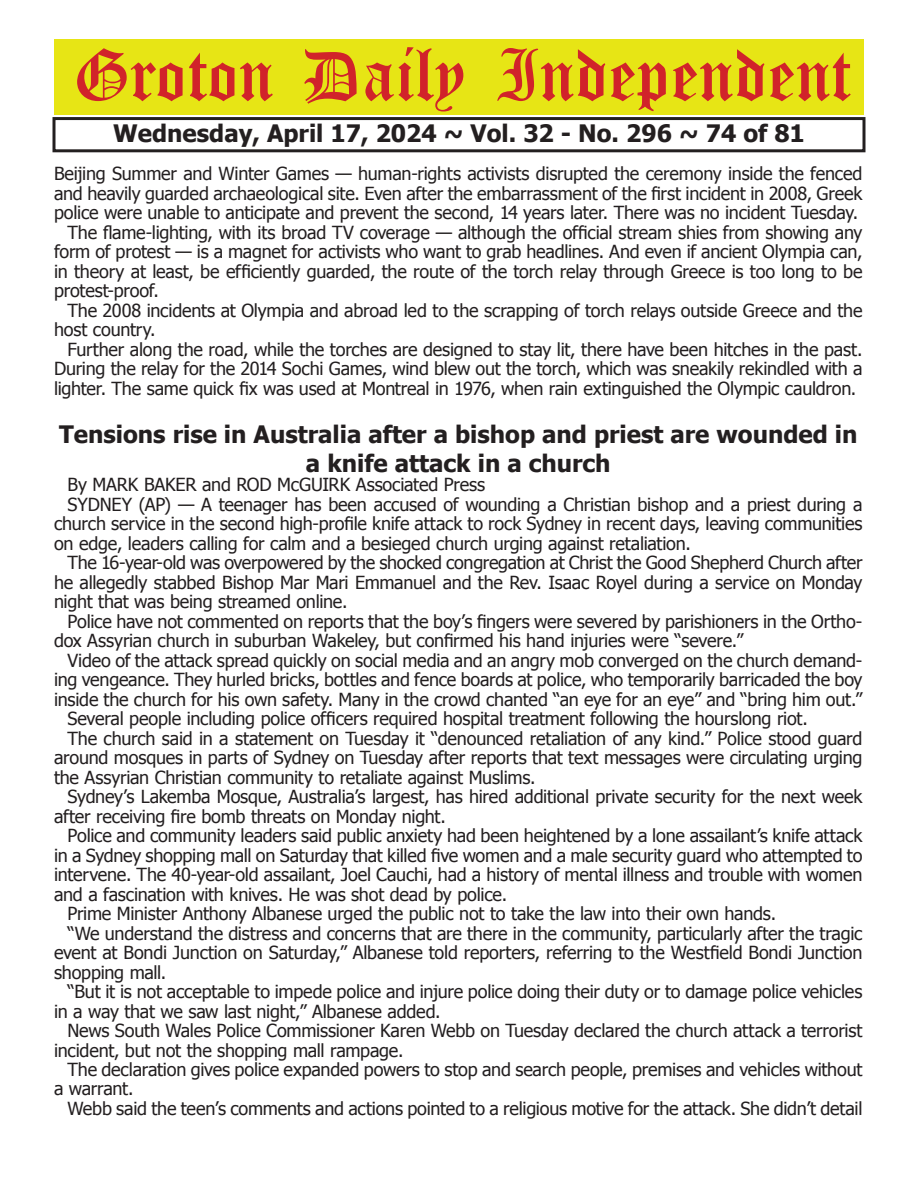
<style>
.page{position:relative;width:918px;height:1188px;background:#fff}
.page>*{position:absolute;margin:0;border:0;box-sizing:border-box;transform-origin:0 0}
.t1{font:54px "Old English Five";color:#d1232a}
.t2{font:700 24px/28.8px "Tahoma";color:#231f20;text-align:center}
.t3{font:18px "Tahoma";letter-spacing:-.015em;color:#231f20}
</style>
<div class="page">
<div style="left:52px;top:117px;width:814px;height:35px;border:3px solid #231f20"></div>
<div style="left:54px;top:40px;width:810px;height:75px;background:#e7e515"></div>
<h1 class="t1" style="left:73px;top:50px;width:779px">Groton Daily Independent</h1>
<h2 class="t2" style="left:113px;top:117px;width:693px">Wednesday, April 17, 2024 ~ Vol. 32 - No. 296 ~ 74 of 81</h2>
<p class="t3" style="left:54px;top:161px;width:810px">Beijing Summer and Winter Games — human-rights activists disrupted the ceremony inside the fenced</p>
<p class="t3" style="left:54px;top:181px;width:810px">and heavily guarded archaeological site. Even after the embarrassment of the first incident in 2008, Greek</p>
<p class="t3" style="left:54px;top:200px;width:806px">police were unable to anticipate and prevent the second, 14 years later. There was no incident Tuesday.</p>
<p class="t3" style="left:68px;top:220px;width:797px">The flame-lighting, with its broad TV coverage — although the official stream shies from showing any</p>
<p class="t3" style="left:54px;top:239px;width:810px">form of protest — is a magnet for activists who want to grab headlines. And even if ancient Olympia can,</p>
<p class="t3" style="left:54px;top:259px;width:810px">in theory at least, be efficiently guarded, the route of the torch relay through Greece is too long to be</p>
<p class="t3" style="left:54px;top:278px;width:106px">protest-proof.</p>
<p class="t3" style="left:68px;top:298px;width:796px">The 2008 incidents at Olympia and abroad led to the scrapping of torch relays outside Greece and the</p>
<p class="t3" style="left:54px;top:317px;width:103px">host country.</p>
<p class="t3" style="left:68px;top:337px;width:796px">Further along the road, while the torches are designed to stay lit, there have been hitches in the past.</p>
<p class="t3" style="left:54px;top:356px;width:810px">During the relay for the 2014 Sochi Games, wind blew out the torch, which was sneakily rekindled with a</p>
<p class="t3" style="left:54px;top:376px;width:804px">lighter. The same quick fix was used at Montreal in 1976, when rain extinguished the Olympic cauldron.</p>
<h2 class="t2" style="left:59px;top:418px;width:800px">Tensions rise in Australia after a bishop and priest are wounded in a knife attack in a church</h2>
<p class="t3" style="left:68px;top:473px;width:419px">By MARK BAKER and ROD McGUIRK Associated Press</p>
<p class="t3" style="left:68px;top:492px;width:797px">SYDNEY (AP) — A teenager has been accused of wounding a Christian bishop and a priest during a</p>
<p class="t3" style="left:54px;top:512px;width:810px">church service in the second high-profile knife attack to rock Sydney in recent days, leaving communities</p>
<p class="t3" style="left:54px;top:531px;width:638px">on edge, leaders calling for calm and a besieged church urging against retaliation.</p>
<p class="t3" style="left:68px;top:551px;width:797px">The 16-year-old was overpowered by the shocked congregation at Christ the Good Shepherd Church after</p>
<p class="t3" style="left:54px;top:570px;width:810px">he allegedly stabbed Bishop Mar Mari Emmanuel and the Rev. Isaac Royel during a service on Monday</p>
<p class="t3" style="left:54px;top:590px;width:295px">night that was being streamed online.</p>
<p class="t3" style="left:68px;top:609px;width:796px">Police have not commented on reports that the boy’s fingers were severed by parishioners in the Ortho-</p>
<p class="t3" style="left:54px;top:629px;width:691px">dox Assyrian church in suburban Wakeley, but confirmed his hand injuries were “severe.”</p>
<p class="t3" style="left:68px;top:648px;width:796px">Video of the attack spread quickly on social media and an angry mob converged on the church demand-</p>
<p class="t3" style="left:54px;top:668px;width:810px">ing vengeance. They hurled bricks, bottles and fence boards at police, who temporarily barricaded the boy</p>
<p class="t3" style="left:54px;top:687px;width:810px">inside the church for his own safety. Many in the crowd chanted “an eye for an eye” and “bring him out.”</p>
<p class="t3" style="left:68px;top:706px;width:742px">Several people including police officers required hospital treatment following the hourslong riot.</p>
<p class="t3" style="left:68px;top:726px;width:797px">The church said in a statement on Tuesday it “denounced retaliation of any kind.” Police stood guard</p>
<p class="t3" style="left:54px;top:745px;width:810px">around mosques in parts of Sydney on Tuesday after reports that text messages were circulating urging</p>
<p class="t3" style="left:54px;top:765px;width:483px">the Assyrian Christian community to retaliate against Muslims.</p>
<p class="t3" style="left:68px;top:784px;width:797px">Sydney’s Lakemba Mosque, Australia’s largest, has hired additional private security for the next week</p>
<p class="t3" style="left:54px;top:804px;width:393px">after receiving fire bomb threats on Monday night.</p>
<p class="t3" style="left:68px;top:823px;width:797px">Police and community leaders said public anxiety had been heightened by a lone assailant’s knife attack</p>
<p class="t3" style="left:54px;top:843px;width:810px">in a Sydney shopping mall on Saturday that killed five women and a male security guard who attempted to</p>
<p class="t3" style="left:54px;top:862px;width:810px">intervene. The 40-year-old assailant, Joel Cauchi, had a history of mental illness and trouble with women</p>
<p class="t3" style="left:54px;top:882px;width:455px">and a fascination with knives. He was shot dead by police.</p>
<p class="t3" style="left:68px;top:901px;width:710px">Prime Minister Anthony Albanese urged the public not to take the law into their own hands.</p>
<p class="t3" style="left:68px;top:921px;width:797px">“We understand the distress and concerns that are there in the community, particularly after the tragic</p>
<p class="t3" style="left:54px;top:940px;width:810px">event at Bondi Junction on Saturday,” Albanese told reporters, referring to the Westfield Bondi Junction</p>
<p class="t3" style="left:54px;top:960px;width:114px">shopping mall.</p>
<p class="t3" style="left:68px;top:979px;width:796px">“But it is not acceptable to impede police and injure police doing their duty or to damage police vehicles</p>
<p class="t3" style="left:54px;top:999px;width:388px">in a way that we saw last night,” Albanese added.</p>
<p class="t3" style="left:68px;top:1018px;width:797px">News South Wales Police Commissioner Karen Webb on Tuesday declared the church attack a terrorist</p>
<p class="t3" style="left:54px;top:1038px;width:351px">incident, but not the shopping mall rampage.</p>
<p class="t3" style="left:68px;top:1057px;width:797px">The declaration gives police expanded powers to stop and search people, premises and vehicles without</p>
<p class="t3" style="left:54px;top:1077px;width:81px">a warrant.</p>
<p class="t3" style="left:68px;top:1096px;width:796px">Webb said the teen’s comments and actions pointed to a religious motive for the attack. She didn’t detail</p>
</div>
